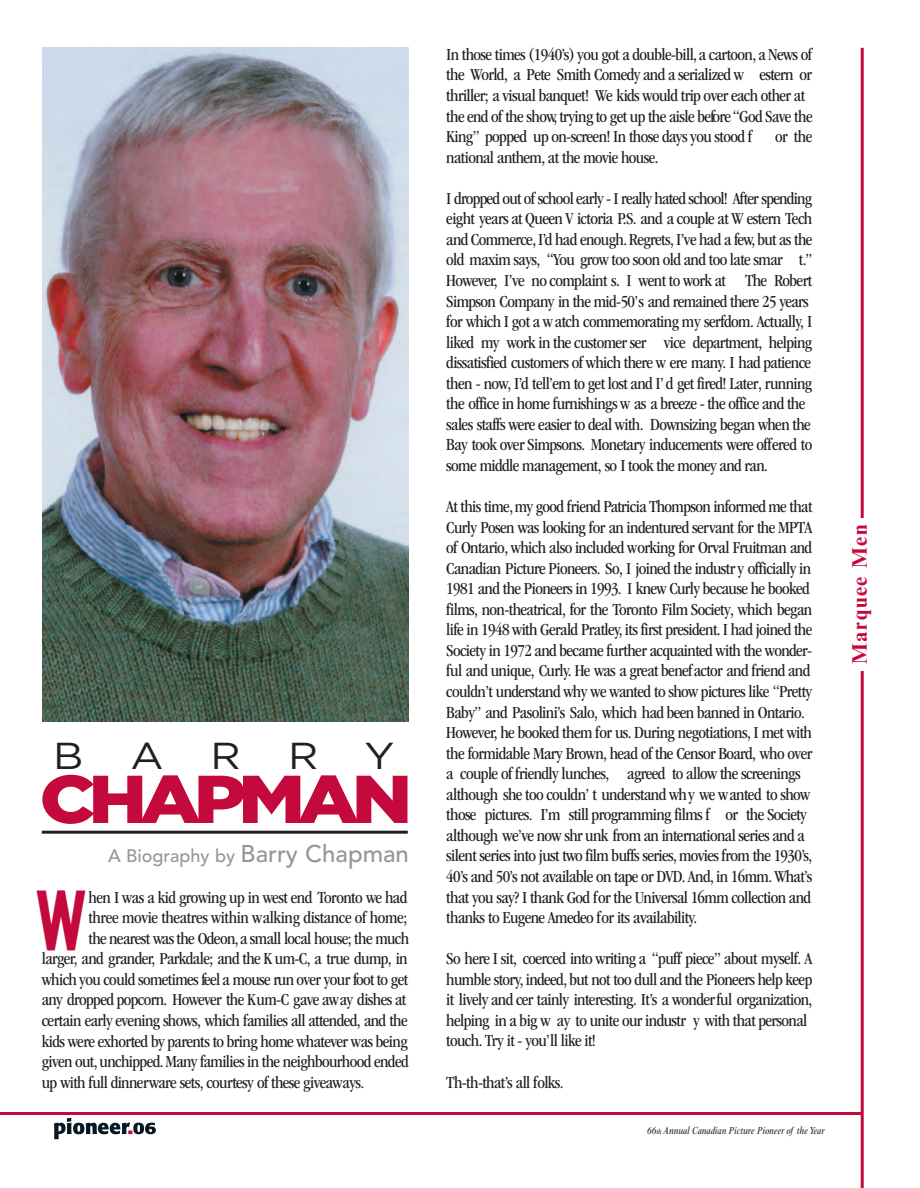
<style>
.page{position:relative;width:920px;height:1188px;background:#fff}
.page>*{position:absolute;margin:0;border:0;box-sizing:border-box;transform-origin:0 0}
.t1{font:900 84.9px "Gotham";color:#c40a3c;scale:.53 1}
.t2{font:900 67.5px "Gotham";letter-spacing:-.095em;color:#c40a3c;scale:1.14 1}
.t3{font:37.5px "Gotham";color:#231f20;scale:1.12 1}
.t4{font:700 21px "Times New Roman MT Std";letter-spacing:.07em;color:#c40a3c}
.t5{font:500 18px "Avenir";color:#939598}
.t6{font:condensed 17.4px/20.5px "ITC Garamond Std";letter-spacing:-.035em;color:#231f20}
.t7{font:italic condensed 10.5px "Times New Roman MT Std";color:#231f20}
.s1{font-size:24px}
.s2{font-size:7.5px}
</style>
<div class="page">
<hr style="left:0;top:1112px;width:862px;height:3px;background:#c40a3c">
<hr style="left:860px;top:48px;width:3px;height:1140px;background:#c40a3c">
<div style="left:834px;top:518px;width:56px;height:153px;background:#fff"></div>
<svg style="left:54px;top:1118px;width:102px;height:21px"></svg>
<img style="left:42px;top:48px;width:366px;height:674px">
<hr style="left:42px;top:831px;width:366px;height:3px;background:#231f20">
<p class="t3" style="left:53px;top:742px;width:29px">B</p>
<p class="t3" style="left:130px;top:742px;width:31px">A</p>
<p class="t3" style="left:211px;top:742px;width:29px">R</p>
<p class="t3" style="left:288px;top:742px;width:96px">R Y</p>
<p class="t2" style="left:39px;top:774px;width:328px">CHAPMAN</p>
<p class="t5" style="left:108px;top:848px;width:302px">A Biography by <span class="s1">Barry Chapman</span></p>
<p class="t6" style="left:88px;top:887px;width:320px">hen I was a kid growing up in west end Toronto we had</p>
<p class="t6" style="left:88px;top:907px;width:320px">three movie theatres within walking distance of home;</p>
<p class="t6" style="left:88px;top:928px;width:322px">the nearest was the Odeon,a small local house; the much</p>
<p class="t6" style="left:42px;top:949px;width:367px">larger, and grander, Parkdale; and the K um-C, a true dump, in</p>
<p class="t6" style="left:42px;top:969px;width:368px">which you could sometimes feel a mouse run over your foot to get</p>
<p class="t6" style="left:42px;top:990px;width:366px">any dropped popcorn. However the Kum-C gave away dishes at</p>
<p class="t6" style="left:42px;top:1010px;width:367px">certain early evening shows, which families all attended, and the</p>
<p class="t6" style="left:42px;top:1031px;width:367px">kids were exhorted by parents to bring home whatever was being</p>
<p class="t6" style="left:42px;top:1051px;width:368px">given out, unchipped.Many families in the neighbourhood ended</p>
<p class="t6" style="left:42px;top:1072px;width:324px">up with full dinnerware sets, courtesy of these giveaways.</p>
<p class="t1" style="left:36px;top:888px;width:96px">W</p>
<p class="t6" style="left:446px;top:44px;width:368px">In those times (1940’s) you got a double-bill,a cartoon, a News of the World, a Pete Smith Comedy and a serialized w estern or thriller; a visual banquet! We kids would trip over each other at the end of the show, trying to get up the aisle before “God Save the King” popped up on-screen! In those days you stood f</p>
<p class="t6" style="left:775px;top:126px;width:39px">or the</p>
<p class="t6" style="left:446px;top:147px;width:214px">national anthem, at the movie house.</p>
<p class="t6" style="left:446px;top:188px;width:368px">I dropped out of school early - I really hated school! After spending eight years at Queen V ictoria P.S. and a couple at W estern Tech and Commerce, I’d had enough.Regrets, I’ve had a few, but as the old maxim says, “You grow too soon old and too late smar t.” However, I’ve no complaint s. I went to work at The Robert Simpson Company in the mid-50’s and remained there 25 years for which I got a w atch commemorating my serfdom. Actually, I liked my work in the customer ser vice department, helping dissatisfied customers of which there w ere many. I had patience then - now, I’d tell’em to get lost and I’d get fired! Later, running the office in home furnishings w as a breeze - the office and the sales staffs were easier to deal with. Downsizing began when the Bay took over Simpsons. Monetary inducements were offered to some middle management, so I took the money and ran.</p>
<p class="t6" style="left:446px;top:496px;width:368px">At this time,my good friend Patricia Thompson informed me that Curly Posen was looking for an indentured servant for the MPTA of Ontario, which also included working for Orval Fruitman and Canadian Picture Pioneers. So, I joined the industr y officially in 1981 and the Pioneers in 1993. I knew Curly because he booked films, non-theatrical, for the Toronto Film Society, which began life in 1948 with Gerald Pratley, its first president. I had joined the Society in 1972 and became further acquainted with the wonder&shy;ful and unique, Curly. He was a great benefactor and friend and couldn’t understand why we wanted to show pictures like “Pretty Baby” and Pasolini’s Salo, which had been banned in Ontario.<br>However, he booked them for us. During negotiations, I met with the formidable Mary Brown, head of the Censor Board, who over a couple of friendly lunches, agreed to allow the screenings although she too couldn’ t understand why we wanted to show those pictures. I’m still programming films f or the Society although we’ve now shr unk from an international series and a silent series into just two film buffs series, movies from the 1930’s, 40’s and 50’s not available on tape or DVD. And, in 16mm. What’s that you say? I thank God for the Universal 16mm collection and thanks to Eugene Amedeo for its availability.</p>
<p class="t6" style="left:446px;top:948px;width:367px">So here I sit, coerced into writing a “puff piece” about myself. A humble story, indeed, but not too dull and the Pioneers help keep it lively and cer tainly interesting. It’s a wonderful organization, helping in a big w ay to unite our industr y with that personal touch. Try it - you’ll like it!</p>
<p class="t6" style="left:446px;top:1072px;width:119px">Th-th-that’s all folks.</p>
<p class="t7" style="left:647px;top:1127px;width:179px">66<span class="s2">th</span> Annual Canadian Picture Pioneer of the Year</p>
<p class="t4" style="left:851px;top:664px;width:141px;rotate:-90deg">Marquee Men</p>
</div>
